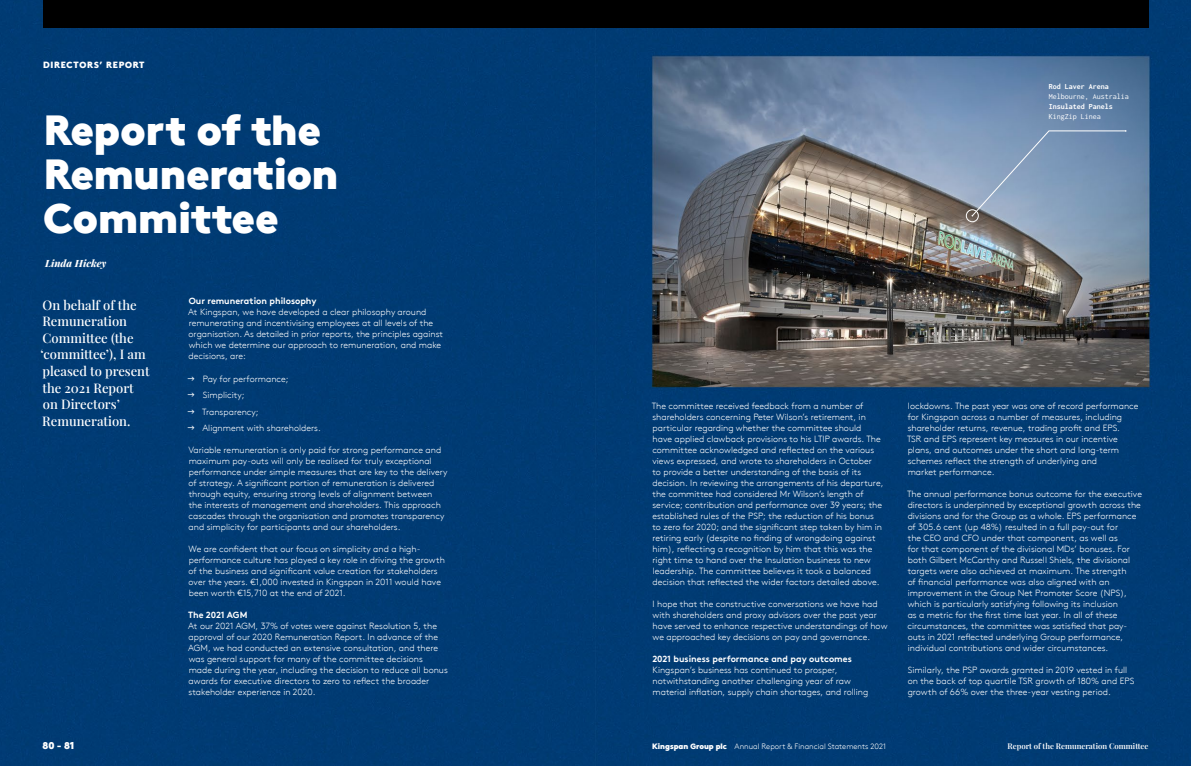
<style>
.page{position:relative;width:1191px;height:766px;background:#fff}
.page>*{position:absolute;margin:0;border:0;box-sizing:border-box;transform-origin:0 0}
.t1{font:900 42px/44px "Kingspan Brown TT";color:#fff}
.t2{font:500 13px/16.5px "Playfair Display";color:#fff}
.t3{font:italic 800 10px "Playfair Display";color:#fff}
.t4{font:900 10px "Kingspan Brown TT";color:#fff}
.t5{font:300 9px/11px "Kingspan Brown TT";color:#fff}
.t6{font:700 9px "Kingspan Brown TT";color:#fff}
.t7{font:900 9px "Kingspan Brown TT";letter-spacing:.08em;color:#fff}
.t8{font:8px "Inconsolata";color:#fff}
.t9{font:700 8px "Inconsolata";color:#fff}
.t10{font:300 7.8px "Kingspan Brown TT";color:#fff}
.t11{font:600 7.8px "Playfair Display";color:#fff}
.s1{font-weight:900}
</style>
<div class="page">
<img style="left:0;top:0;width:1191px;height:765px">
<div style="left:43px;top:0;width:1105px;height:28px;background:#000"></div>
<svg style="left:971px;top:130px;width:155px;height:86px"></svg>
<div style="left:966px;top:209px;width:12px;height:13px;border:1px solid #fff;border-radius:50%"></div>
<svg style="left:188px;top:376px;width:6px;height:4px"></svg>
<svg style="left:188px;top:393px;width:6px;height:3px"></svg>
<svg style="left:188px;top:409px;width:6px;height:4px"></svg>
<svg style="left:188px;top:426px;width:6px;height:3px"></svg>
<p class="t7" style="left:43px;top:59px;width:103px">DIRECTORS’ REPORT</p>
<h1 class="t1" style="left:44px;top:108px;width:296px">Report of the<br>Remuneration<br>Committee</h1>
<p class="t3" style="left:45px;top:256px;width:63px">Linda Hickey</p>
<h2 class="t2" style="left:41px;top:296px;width:111px">On behalf of the<br>Remuneration<br>Committee (the ‘committee’), I am pleased to present the 2021 Report on Directors’<br>Remuneration.</h2>
<p class="t6" style="left:189px;top:296px;width:129px">Our remuneration philosophy</p>
<p class="t5" style="left:188px;top:306px;width:256px">At Kingspan, we have developed a clear philosophy around remunerating and incentivising employees at all levels of the organisation. As detailed in prior reports, the principles against which we determine our approach to remuneration, and make decisions, are:</p>
<p class="t5" style="left:202px;top:370px;width:120px;line-height:16.5px">Pay for performance;<br>Simplicity;<br>Transparency;<br>Alignment with shareholders.</p>
<p class="t5" style="left:188px;top:444px;width:261px">Variable remuneration is only paid for strong performance and maximum pay-outs will only be realised for truly exceptional performance under simple measures that are key to the delivery of strategy. A significant portion of remuneration is delivered through equity, ensuring strong levels of alignment between the interests of management and shareholders. This approach cascades through the organisation and promotes transparency and simplicity for participants and our shareholders.</p>
<p class="t5" style="left:189px;top:543px;width:258px">We are confident that our focus on simplicity and a high&shy;performance culture has played a key role in driving the growth of the business and significant value creation for stakeholders over the years. €1,000 invested in Kingspan in 2011 would have been worth €15,710 at the end of 2021.</p>
<p class="t6" style="left:188px;top:609px;width:61px">The 2021 AGM</p>
<p class="t5" style="left:188px;top:620px;width:261px">At our 2021 AGM, 37% of votes were against Resolution 5, the approval of our 2020 Remuneration Report. In advance of the AGM, we had conducted an extensive consultation, and there was general support for many of the committee decisions made during the year, including the decision to reduce all bonus awards for executive directors to zero to reflect the broader stakeholder experience in 2020.</p>
<p class="t5" style="left:652px;top:400px;width:233px">The committee received feedback from a number of shareholders concerning Peter Wilson’s retirement, in particular regarding whether the committee should<br>have applied clawback provisions to his LTIP awards. The committee acknowledged and reflected on the various views expressed, and wrote to shareholders in October<br>to provide a better understanding of the basis of its decision. In reviewing the arrangements of his departure, the committee had considered Mr Wilson’s length of service; contribution and performance over 39 years; the established rules of the PSP; the reduction of his bonus to zero for 2020; and the significant step taken by him in retiring early (despite no finding of wrongdoing against him), reflecting a recognition by him that this was the right time to hand over the Insulation business to new leadership. The committee believes it took a balanced decision that reflected the wider factors detailed above.</p>
<p class="t5" style="left:652px;top:598px;width:236px">I hope that the constructive conversations we have had with shareholders and proxy advisors over the past year have served to enhance respective understandings of how we approached key decisions on pay and governance.</p>
<p class="t6" style="left:652px;top:653px;width:201px">2021 business performance and pay outcomes</p>
<p class="t5" style="left:652px;top:664px;width:217px">Kingspan’s business has continued to prosper, notwithstanding another challenging year of raw material inflation, supply chain shortages, and rolling</p>
<p class="t4" style="left:43px;top:739px;width:33px">80 - 81</p>
<p class="t10" style="left:652px;top:741px;width:235px"><span class="s1">Kingspan Group plc</span> Annual Report &amp; Financial Statements 2021</p>
<p class="t9" style="left:1048px;top:82px;width:61px">Rod Laver Arena</p>
<p class="t8" style="left:1048px;top:92px;width:81px">Melbourne, Australia</p>
<p class="t9" style="left:1048px;top:102px;width:65px">Insulated Panels</p>
<p class="t8" style="left:1048px;top:112px;width:53px">KingZip Linea</p>
<p class="t5" style="left:907px;top:400px;width:233px">lockdowns. The past year was one of record performance for Kingspan across a number of measures, including shareholder returns, revenue, trading profit and EPS.<br>TSR and EPS represent key measures in our incentive plans, and outcomes under the short and long-term schemes reflect the strength of underlying and<br>market performance.</p>
<p class="t5" style="left:907px;top:488px;width:236px">The annual performance bonus outcome for the executive directors is underpinned by exceptional growth across the divisions and for the Group as a whole. EPS performance of 305.6 cent (up 48%) resulted in a full pay-out for<br>the CEO and CFO under that component, as well as<br>for that component of the divisional MDs’ bonuses. For both Gilbert McCarthy and Russell Shiels, the divisional targets were also achieved at maximum. The strength<br>of financial performance was also aligned with an improvement in the Group Net Promoter Score (NPS), which is particularly satisfying following its inclusion<br>as a metric for the first time last year. In all of these circumstances, the committee was satisfied that pay&shy;outs in 2021 reflected underlying Group performance, individual contributions and wider circumstances.</p>
<p class="t5" style="left:907px;top:664px;width:228px">Similarly, the PSP awards granted in 2019 vested in full on the back of top quartile TSR growth of 180% and EPS growth of 66% over the three-year vesting period.</p>
<p class="t11" style="left:1007px;top:740px;width:142px">Report of the Remuneration Committee</p>
</div>
